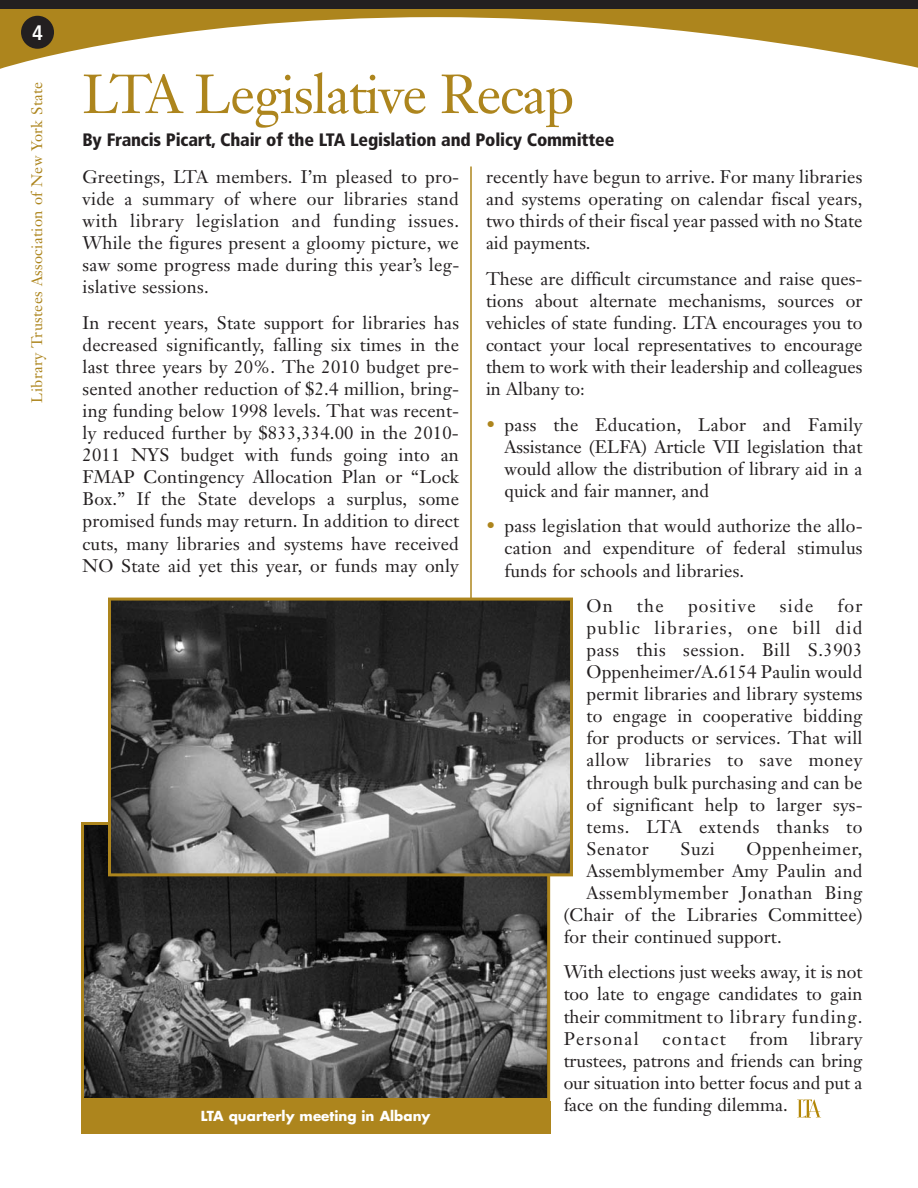
<style>
.page{position:relative;width:918px;height:1188px;background:#fff}
.page>*{position:absolute;margin:0;border:0;box-sizing:border-box;transform-origin:0 0}
.t1{font:54px "Janson Text";letter-spacing:-.025em;color:#ad851d}
.t2{font:700 condensed 21px "Frutiger";color:#fff}
.t3{font:18px/22px "Janson Text";letter-spacing:.01em;color:#231f20;text-align:justify}
.t4{font:900 condensed 18px "Frutiger";letter-spacing:-.01em;color:#231f20}
.t5{font:18px "Janson Text";letter-spacing:.03em;color:#231f20}
.t6{font:18px "Janson Text";letter-spacing:.07em;color:#231f20}
.t7{font:15px "Janson Text";letter-spacing:.025em;color:#ad851d}
.t8{font:700 13.5px "Futura";color:#fff}
.s1{color:#ad851d}
</style>
<div class="page">
<hr style="left:470px;top:166px;width:2px;height:472px;background:#ad851d">
<svg style="left:0;top:9px;width:918px;height:60px"></svg>
<div style="left:0;top:0;width:918px;height:9px;background:#231f20"></div>
<div style="left:21px;top:16px;width:33px;height:33px;background:#231f20;border-radius:50%"></div>
<img style="left:85px;top:826px;width:461px;height:271px">
<div style="left:81px;top:822px;width:469px;height:279px;border:3px solid #ad851d"></div>
<img style="left:112px;top:602px;width:457px;height:270px">
<div style="left:108px;top:598px;width:465px;height:278px;border:3px solid #ad851d"></div>
<div style="left:81px;top:1101px;width:469px;height:33px;background:#ad851d"></div>
<svg style="left:798px;top:1100px;width:23px;height:17px"></svg>
<p class="t2" style="left:32px;top:20px;width:12px">4</p>
<p class="t7" style="left:27px;top:403px;width:323px;rotate:-90deg">Library Trustees Association of New York State</p>
<h1 class="t1" style="left:82px;top:60px;width:493px">LTA Legislative Recap</h1>
<p class="t4" style="left:82px;top:129px;width:533px">By Francis Picart, Chair of the LTA Legislation and Policy Committee</p>
<p class="t3" style="left:82px;top:166px;width:378px">Greetings, LTA members. I’m pleased to pro&shy;vide a summary of where our libraries stand with library legislation and funding issues.<br>While the figures present a gloomy picture, we saw some progress made during this year’s leg&shy;islative sessions.</p>
<p class="t3" style="left:82px;top:312px;width:378px">In recent years, State support for libraries has decreased significantly, falling six times in the last three years by 20%. The 2010 budget pre&shy;sented another reduction of $2.4 million, bring&shy;ing funding below 1998 levels. That was recent&shy;ly reduced further by $833,334.00 in the 2010- 2011 NYS budget with funds going into an FMAP Contingency Allocation Plan or “Lock Box.” If the State develops a surplus, some promised funds may return. In addition to direct cuts, many libraries and systems have received NO State aid yet this year, or funds may only</p>
<p class="t8" style="left:201px;top:1107px;width:231px">LTA quarterly meeting in Albany</p>
<p class="t3" style="left:486px;top:166px;width:378px">recently have begun to arrive. For many libraries and systems operating on calendar fiscal years, two thirds of their fiscal year passed with no State aid payments.</p>
<p class="t3" style="left:486px;top:267px;width:378px">These are difficult circumstance and raise ques&shy;tions about alternate mechanisms, sources or vehicles of state funding. LTA encourages you to contact your local representatives to encourage them to work with their leadership and colleagues in Albany to:</p>
<p class="t3" style="left:505px;top:413px;width:359px;text-indent:-19px"><span class="s1">•</span> pass the Education, Labor and Family Assistance (ELFA) Article VII legislation that would allow the distribution of library aid in a quick and fair manner, and</p>
<p class="t3" style="left:505px;top:515px;width:360px;text-indent:-19px"><span class="s1">•</span> pass legislation that would authorize the allo&shy;cation and expenditure of federal stimulus funds for schools and libraries.</p>
<p class="t3" style="left:587px;top:595px;width:28px">On</p>
<p class="t3" style="left:637px;top:595px;width:28px">the</p>
<p class="t6" style="left:688px;top:594px;width:69px">positive</p>
<p class="t3" style="left:780px;top:595px;width:35px">side</p>
<p class="t3" style="left:587px;top:595px;width:278px;text-indent:251px">for public libraries, one bill did pass this session. Bill S.3903<br>Oppenheimer/A.6154 Paulin would permit libraries and library systems to engage in cooperative bidding for products or services. That will allow libraries to save money through bulk purchasing and can be of significant help to larger sys&shy;tems. LTA extends thanks to Senator</p>
<p class="t3" style="left:680px;top:837px;width:36px">Suzi</p>
<p class="t5" style="left:747px;top:837px;width:117px">Oppenheimer,</p>
<p class="t3" style="left:587px;top:859px;width:278px">Assemblymember Amy Paulin and</p>
<p class="t5" style="left:587px;top:881px;width:278px">Assemblymember Jonathan Bing</p>
<p class="t3" style="left:564px;top:903px;width:300px">(Chair of the Libraries Committee)</p>
<p class="t3" style="left:564px;top:925px;width:220px">for their continued support.</p>
<p class="t3" style="left:564px;top:961px;width:300px">With elections just weeks away, it is not too late to engage candidates to gain their commitment to library funding.<br>Personal</p>
<p class="t3" style="left:564px;top:1027px;width:300px;text-indent:186px">from library trustees, patrons and friends can bring our situation into better focus and put a face on the funding dilemma.</p>
<p class="t6" style="left:662px;top:1027px;width:65px">contact</p>
</div>
